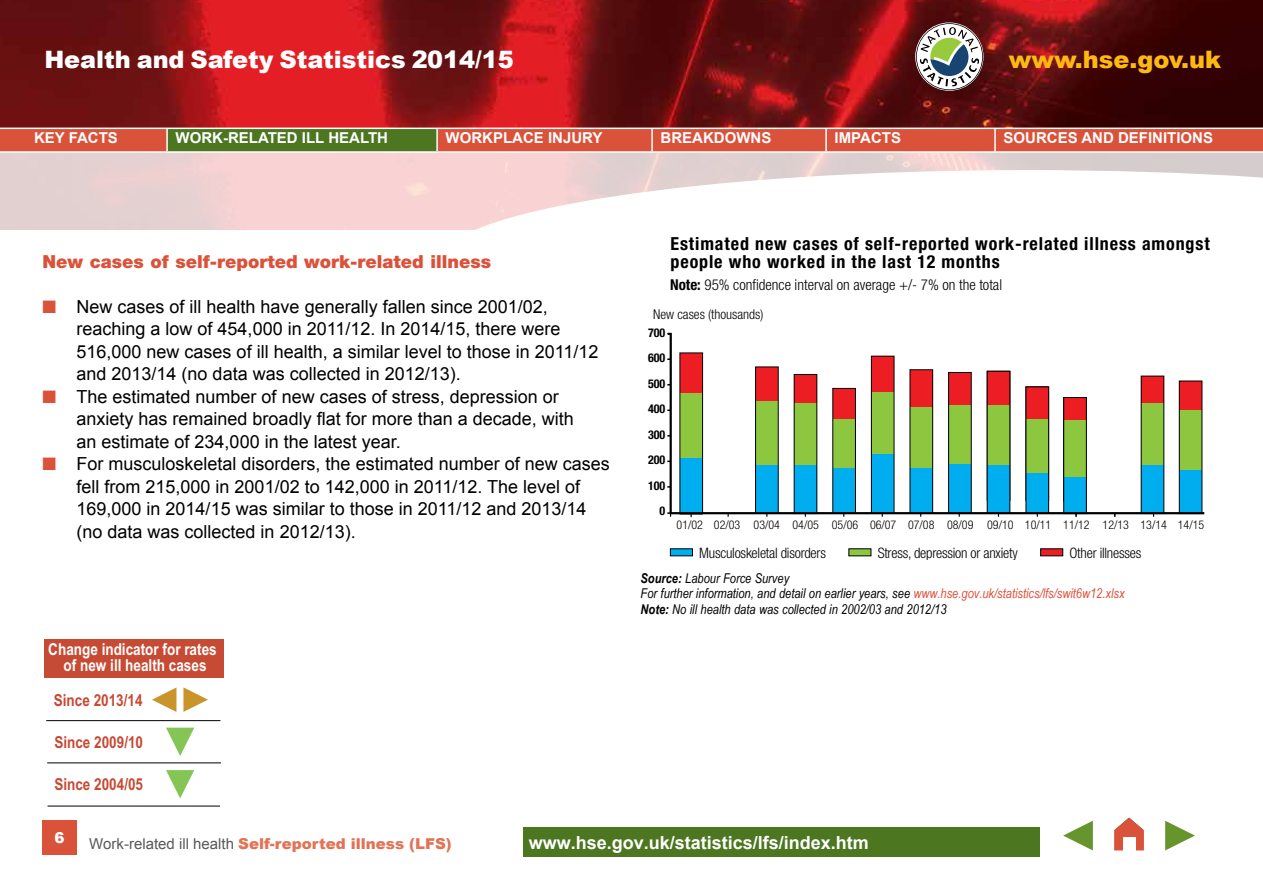
<style>
.page{position:relative;width:1263px;height:893px;background:#fff}
.page>*{position:absolute;margin:0;border:0;box-sizing:border-box;transform-origin:0 0}
.t1{font:900 24px "Arial";color:#fff}
.t2{font:900 24px "Arial";color:#fdb913}
.t3{font:18px/22.5px "Arial";color:#000}
.t4{font:700 condensed 18px/18px "Helvetica Neue LT";letter-spacing:.05em;color:#000}
.t5{font:900 18px "Helvetica Neue LT";color:#db523a}
.t6{font:700 18px "Arial";color:#fff}
.t7{font:700 16.5px/16.5px "Arial Narrow";color:#fff;text-align:center}
.t8{font:700 16.5px "Arial Narrow";color:#c74a34}
.t9{font:700 15px "Arial";color:#fff}
.t10{font:300 condensed 15px "Helvetica Neue LT";color:#000}
.t11{font:900 15px "Arial";color:#e17357}
.t12{font:900 15px "Arial";color:#fff}
.t13{font:300 condensed 14.4px "Helvetica Neue LT";letter-spacing:-.015em;color:#000}
.t14{font:italic 13.5px/15px "Arial Narrow";color:#000}
.t15{font:300 condensed 13.5px "Helvetica Neue LT";color:#000}
.t16{font:700 condensed 12.15px "Helvetica Neue LT";color:#000}
.t17{font:300 condensed 12px "Helvetica Neue LT";color:#000}
.t18{font:700 condensed 12px "Helvetica Neue LT";color:#000}
.s1{color:#db523a}
.s2{font-weight:700}
.s3{color:#fff}
.s4{font-weight:400;color:#58595b}
</style>
<div class="page">
<img style="left:0;top:0;width:1263px;height:128px">
<svg style="left:916px;top:23px;width:67px;height:67px"></svg>
<div style="left:43px;top:821px;width:34px;height:34px;background:#db523a"></div>
<svg style="left:441px;top:170px;width:822px;height:60px"></svg>
<svg style="left:0;top:129px;width:1263px;height:22px;background:#bc5a35"></svg>
<hr style="left:166px;top:129px;width:2px;height:22px;background:#fff">
<hr style="left:436px;top:129px;width:2px;height:22px;background:#fff">
<hr style="left:651px;top:129px;width:2px;height:22px;background:#fff">
<hr style="left:825px;top:129px;width:2px;height:22px;background:#fff">
<hr style="left:994px;top:129px;width:2px;height:22px;background:#fff">
<svg style="left:1114px;top:818px;width:30px;height:32px"></svg>
<div style="left:1123px;top:838px;width:12px;height:20px;background:#fff"></div>
<svg style="left:1165px;top:821px;width:30px;height:29px"></svg>
<svg style="left:1063px;top:821px;width:30px;height:29px"></svg>
<div style="left:523px;top:827px;width:517px;height:30px;background:#4c7620"></div>
<svg style="left:670px;top:548px;width:23px;height:8px"></svg>
<svg style="left:848px;top:548px;width:23px;height:8px"></svg>
<svg style="left:1040px;top:548px;width:23px;height:8px"></svg>
<svg style="left:667px;top:332px;width:538px;height:183px"></svg>
<hr style="left:46px;top:720px;width:174px;height:1px;background:#000">
<hr style="left:47px;top:762px;width:174px;height:1px;background:#000">
<svg style="left:166px;top:770px;width:28px;height:28px"></svg>
<svg style="left:166px;top:728px;width:28px;height:28px"></svg>
<svg style="left:152px;top:687px;width:24px;height:25px"></svg>
<svg style="left:183px;top:687px;width:25px;height:25px"></svg>
<div style="left:44px;top:639px;width:180px;height:39px;background:#c74a34"></div>
<hr style="left:48px;top:806px;width:172px;height:1px;background:#000">
<h1 class="t1" style="left:45px;top:42px;width:471px">Health and Safety Statistics 2014/15</h1>
<h1 class="t2" style="left:1009px;top:42px;width:214px">www.hse.gov.uk</h1>
<p class="t9" style="left:34px;top:128px;width:85px">KEY FACTS</p>
<p class="t9" style="left:176px;top:128px;width:214px">WORK-RELATED ILL HEALTH</p>
<p class="t9" style="left:446px;top:128px;width:158px">WORKPLACE INJURY</p>
<p class="t9" style="left:661px;top:128px;width:112px">BREAKDOWNS</p>
<p class="t9" style="left:835px;top:128px;width:68px">IMPACTS</p>
<p class="t9" style="left:1003px;top:128px;width:211px">SOURCES AND DEFINITIONS</p>
<p class="t5" style="left:43px;top:251px;width:450px">New cases of self-reported work-related illness</p>
<p class="t3" style="left:77px;top:295px;width:523px;text-indent:-34px"><span class="s1">■</span> New cases of ill health have generally fallen since 2001/02, reaching a low of 454,000 in 2011/12. In 2014/15, there were 516,000 new cases of ill health, a similar level to those in 2011/12 and 2013/14 (no data was collected in 2012/13).</p>
<p class="t3" style="left:77px;top:385px;width:499px;text-indent:-34px"><span class="s1">■</span> The estimated number of new cases of stress, depression or anxiety has remained broadly flat for more than a decade, with an estimate of 234,000 in the latest year.</p>
<p class="t3" style="left:77px;top:453px;width:535px;text-indent:-34px"><span class="s1">■</span> For musculoskeletal disorders, the estimated number of new cases fell from 215,000 in 2001/02 to 142,000 in 2011/12. The level of 169,000 in 2014/15 was similar to those in 2011/12 and 2013/14 (no data was collected in 2012/13).</p>
<p class="t7" style="left:48px;top:640px;width:170px">Change indicator for rates of new ill health cases</p>
<p class="t8" style="left:54px;top:687px;width:90px">Since 2013/14</p>
<p class="t8" style="left:54px;top:730px;width:90px">Since 2009/10</p>
<p class="t8" style="left:54px;top:772px;width:90px">Since 2004/05</p>
<p class="t4" style="left:670px;top:234px;width:541px">Estimated new cases of self-reported work-related illness amongst people who worked in the last 12 months</p>
<p class="t10" style="left:670px;top:276px;width:334px"><span class="s2">Note:</span> 95% confidence interval on average +/- 7% on the total</p>
<p class="t15" style="left:653px;top:306px;width:112px">New cases (thousands)</p>
<p class="t16" style="left:648px;top:325px;width:19px">700</p>
<p class="t16" style="left:648px;top:351px;width:19px">600</p>
<p class="t16" style="left:648px;top:376px;width:19px">500</p>
<p class="t16" style="left:648px;top:402px;width:19px">400</p>
<p class="t16" style="left:648px;top:427px;width:19px">300</p>
<p class="t16" style="left:648px;top:453px;width:19px">200</p>
<p class="t16" style="left:648px;top:478px;width:19px">100</p>
<p class="t18" style="left:659px;top:503px;width:7px">0</p>
<p class="t17" style="left:677px;top:518px;width:28px">01/02</p>
<p class="t17" style="left:1063px;top:518px;width:142px">11/12 12/13 13/14 14/15</p>
<p class="t17" style="left:714px;top:518px;width:68px">02/03 03/04</p>
<p class="t17" style="left:767px;top:518px;width:93px"><span class="s3">2002/ 3</span>04/05 05/06</p>
<p class="t17" style="left:870px;top:518px;width:145px">06/07 07/08 08/09 09/10</p>
<p class="t17" style="left:1025px;top:518px;width:28px">10/11</p>
<p class="t13" style="left:699px;top:544px;width:128px">Musculoskeletal disorders</p>
<p class="t13" style="left:878px;top:544px;width:141px">Stress, depression or anxiety</p>
<p class="t13" style="left:1069px;top:544px;width:73px">Other illnesses</p>
<p class="t14" style="left:641px;top:570px;width:485px"><span class="s2">Source:</span> Labour Force Survey<br>For further information, and detail on earlier years, see <span class="s1">www.hse.gov.uk/statistics/lfs/swit6w12.xlsx</span></p>
<p class="t14" style="left:641px;top:602px;width:307px"><span class="s2">Note:</span> No ill health data was collected in 2002/03 and 2012/13</p>
<p class="t12" style="left:55px;top:827px;width:12px">6</p>
<p class="t11" style="left:89px;top:832px;width:364px"><span class="s4">Work-related ill health</span> Self-reported illness (LFS)</p>
<p class="t6" style="left:529px;top:830px;width:342px">www.hse.gov.uk/statistics/lfs/index.htm</p>
</div>
